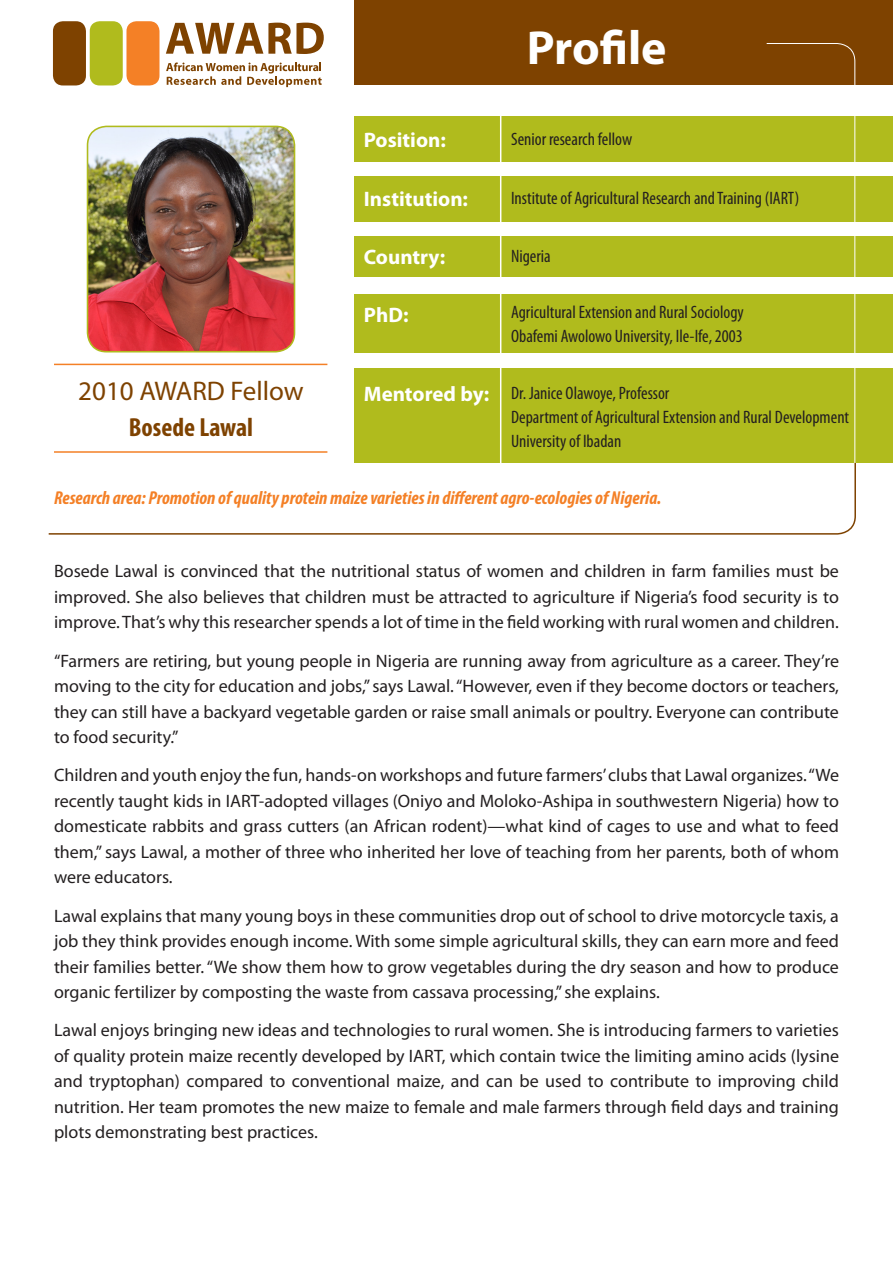
<style>
.page{position:relative;width:893px;height:1263px;background:#fff}
.page>*{position:absolute;margin:0;border:0;box-sizing:border-box;transform-origin:0 0}
.t1{font:700 48px "Myriad Pro";letter-spacing:-.005em;color:#fff}
.t2{font:27px "Myriad Pro";color:#7e4200}
.t3{font:700 condensed 26.25px "Myriad Pro";color:#7e4200}
.t4{font:700 21px "Myriad Pro";color:#fff}
.t5{font:italic 700 condensed 18.75px "Myriad Pro";color:#f48026}
.t6{font:18px/25.5px "Myriad Pro";color:#231f20;text-align:justify}
.t7{font:condensed 18px "Myriad Pro";color:#231f20}
</style>
<div class="page">
<svg style="left:48px;top:451px;width:808px;height:84px"></svg>
<div style="left:354px;top:0;width:539px;height:85px;background:#7e4200"></div>
<svg style="left:166px;top:23px;width:158px;height:31px"></svg>
<svg style="left:166px;top:63px;width:156px;height:24px"></svg>
<div style="left:53px;top:21px;width:33px;height:64px;background:#7e4200;border-radius:10px"></div>
<div style="left:90px;top:21px;width:33px;height:64px;background:#b0bb1d;border-radius:10px"></div>
<div style="left:126px;top:21px;width:33px;height:64px;background:#f48026;border-radius:10px"></div>
<hr style="left:54px;top:364px;width:273px;height:1px;background:#f48026">
<hr style="left:54px;top:451px;width:273px;height:2px;background:#f48026">
<img style="left:88px;top:126px;width:206px;height:226px">
<div style="left:87px;top:126px;width:208px;height:226px;border:2px solid #b0bb1d;border-radius:19px"></div>
<div style="left:354px;top:177px;width:539px;height:45px;background:#b0bb1d"></div>
<div style="left:354px;top:117px;width:539px;height:45px;background:#b0bb1d"></div>
<div style="left:354px;top:237px;width:539px;height:40px;background:#b0bb1d"></div>
<div style="left:354px;top:294px;width:539px;height:58px;background:#b0bb1d"></div>
<div style="left:354px;top:368px;width:539px;height:95px;background:#b0bb1d"></div>
<hr style="left:500px;top:113px;width:1px;height:362px;background:#fff">
<svg style="left:766px;top:43px;width:90px;height:421px"></svg>
<p class="t2" style="left:78px;top:374px;width:227px">2010 AWARD Fellow</p>
<p class="t3" style="left:129px;top:411px;width:126px">Bosede Lawal</p>
<p class="t1" style="left:527px;top:16px;width:141px">Profile</p>
<p class="t4" style="left:364px;top:126px;width:84px">Position:</p>
<p class="t7" style="left:511px;top:128px;width:123px">Senior research fellow</p>
<p class="t4" style="left:364px;top:185px;width:106px">Institution:</p>
<p class="t7" style="left:511px;top:187px;width:290px">Institute of Agricultural Research and Training (IART)</p>
<p class="t4" style="left:364px;top:244px;width:83px">Country:</p>
<p class="t4" style="left:364px;top:302px;width:46px">PhD:</p>
<p class="t7" style="left:511px;top:245px;width:41px">Nigeria</p>
<p class="t7" style="left:511px;top:301px;width:234px">Agricultural Extension and Rural Sociology</p>
<p class="t7" style="left:511px;top:325px;width:233px">Obafemi Awolowo University, Ile-Ife, 2003</p>
<p class="t4" style="left:364px;top:380px;width:127px">Mentored by:</p>
<p class="t7" style="left:511px;top:382px;width:160px">Dr. Janice Olawoye, Professor</p>
<p class="t7" style="left:511px;top:406px;width:340px">Department of Agricultural Extension and Rural Development</p>
<p class="t7" style="left:511px;top:430px;width:112px">University of Ibadan</p>
<p class="t5" style="left:54px;top:486px;width:609px">Research area: Promotion of quality protein maize varieties in different agro-ecologies of Nigeria.</p>
<p class="t6" style="left:54px;top:558px;width:786px">Bosede Lawal is convinced that the nutritional status of women and children in farm families must be improved. She also believes that children must be attracted to agriculture if Nigeria’s food security is to improve. That’s why this researcher spends a lot of time in the field working with rural women and children.</p>
<p class="t6" style="left:54px;top:647px;width:786px">“Farmers are retiring, but young people in Nigeria are running away from agriculture as a career. They’re moving to the city for education and jobs,” says Lawal. “However, even if they become doctors or teachers, they can still have a backyard vegetable garden or raise small animals or poultry. Everyone can contribute to food security.”</p>
<p class="t6" style="left:54px;top:762px;width:787px">Children and youth enjoy the fun, hands-on workshops and future farmers’ clubs that Lawal organizes. “We recently taught kids in IART-adopted villages (Oniyo and Moloko-Ashipa in southwestern Nigeria) how to domesticate rabbits and grass cutters (an African rodent)—what kind of cages to use and what to feed them,” says Lawal, a mother of three who inherited her love of teaching from her parents, both of whom were educators.</p>
<p class="t6" style="left:54px;top:902px;width:786px">Lawal explains that many young boys in these communities drop out of school to drive motorcycle taxis, a job they think provides enough income. With some simple agricultural skills, they can earn more and feed their families better. “We show them how to grow vegetables during the dry season and how to produce organic fertilizer by composting the waste from cassava processing,” she explains.</p>
<p class="t6" style="left:54px;top:1017px;width:786px">Lawal enjoys bringing new ideas and technologies to rural women. She is introducing farmers to varieties of quality protein maize recently developed by IART, which contain twice the limiting amino acids (lysine and tryptophan) compared to conventional maize, and can be used to contribute to improving child nutrition. Her team promotes the new maize to female and male farmers through field days and training plots demonstrating best practices.</p>
</div>
